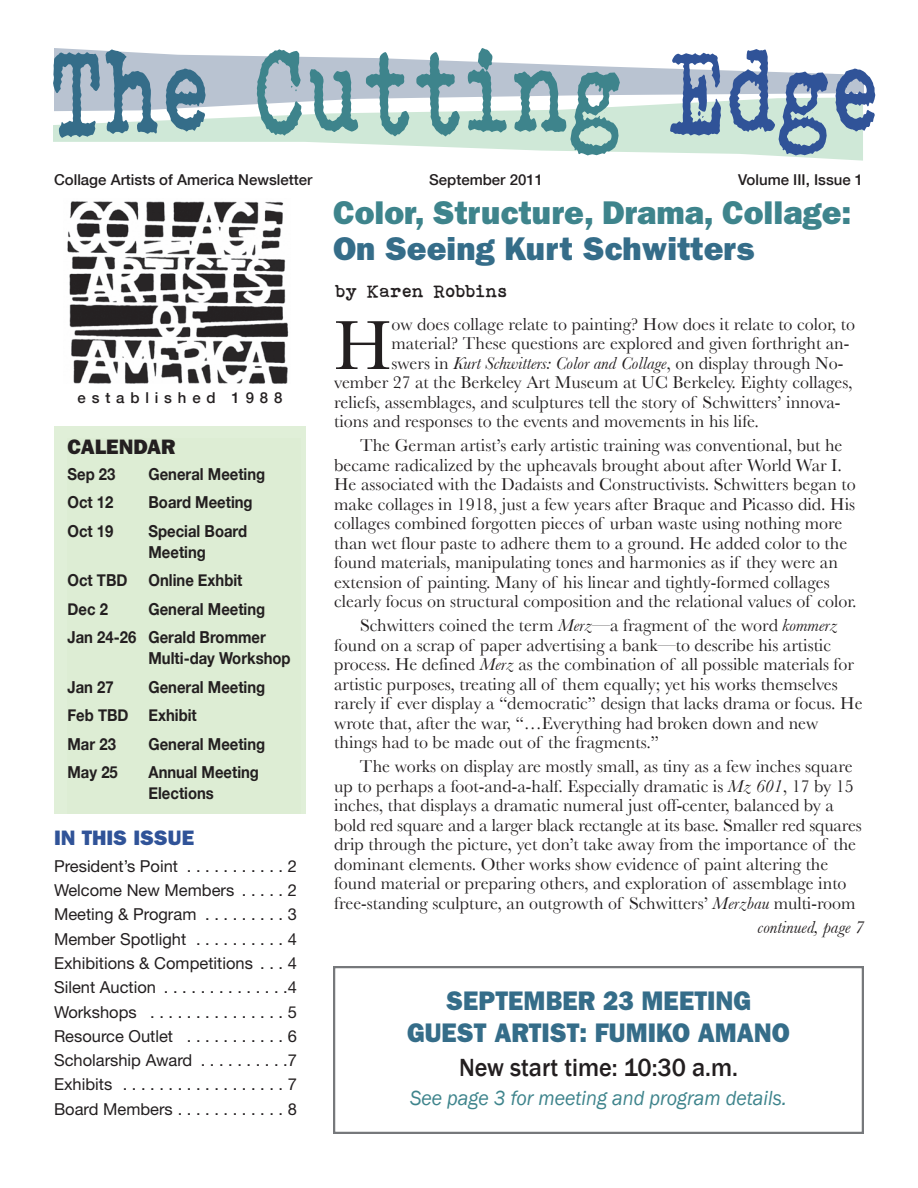
<style>
.page{position:relative;width:918px;height:1188px;background:#fff}
.page>*{position:absolute;margin:0;border:0;box-sizing:border-box;transform-origin:0 0}
.t1{font:120px "Bohemian Type Writer";color:#3e848c;scale:.73 1}
.t2{font:72.15px "Baskerville";color:#231f20}
.t3{font:33px "ITC Franklin Gothic Std Hvy";color:#3e848c}
.t4{font:33px "ITC Franklin Gothic Std Hvy";color:#356d89}
.t5{font:27px/31.5px "ITC Franklin Gothic Std Hvy";color:#356d89;text-align:center;scale:.95 1}
.t6{font:500 25.5px "Franklin Gothic";color:#231f20;scale:.95 1}
.t7{font:italic 21px "Franklin Gothic";color:#3e848c;scale:.95 1}
.t8{font:21px "ITC Franklin Gothic Std Hvy";color:#305398}
.t9{font:21px "ITC Franklin Gothic Std Hvy";color:#231f20}
.t10{font:18px/19.5px "Baskerville";color:#231f20}
.t11{font:italic 18px "Baskerville";color:#231f20}
.t12{font:18px "Bohemian Type Writer";color:#231f20}
.t13{font:16.5px/24.3px "Helvetica Neue LT Std";color:#231f20;text-align:justify}
.t14{font:700 16.5px/28.5px "Helvetica Neue";color:#231f20;scale:.9 1}
.t15{font:500 15px "Helvetica Neue";color:#231f20}
.t16{font:500 15px "Helvetica Neue";letter-spacing:.39em;color:#231f20}
.s1{color:#356d89}
.s2{color:#305398}
.s3{font-style:normal}
.s4{font-style:italic}
</style>
<div class="page">
<div style="left:54px;top:426px;width:252px;height:388px;background:#e0efd8"></div>
<img style="left:67px;top:201px;width:222px;height:183px">
<div style="left:68px;top:438px;width:233px;height:375px;background:#ddedd4"></div>
<svg style="left:54px;top:48px;width:810px;height:49px;fill:#b9c3d1"></svg>
<svg style="left:53px;top:97px;width:810px;height:64px;fill:#cfe8d7"></svg>
<div style="left:333px;top:966px;width:531px;height:168px;border:2px solid #76787b"></div>
<h1 class="t1" style="left:53px;top:22px;width:1139px"><span class="s1">The</span> Cutting <span class="s2">Edge</span></h1>
<p class="t15" style="left:54px;top:171px;width:260px">Collage Artists of America Newsletter</p>
<p class="t15" style="left:429px;top:171px;width:115px">September 2011</p>
<p class="t15" style="left:738px;top:171px;width:127px">Volume III, Issue 1</p>
<h3 class="t3" style="left:333px;top:200px;width:520px">Color, Structure, Drama, Collage:</h3>
<h3 class="t4" style="left:333px;top:236px;width:423px">On Seeing Kurt Schwitters</h3>
<p class="t16" style="left:78px;top:388px;width:206px">established 1988</p>
<p class="t9" style="left:68px;top:439px;width:109px">CALENDAR</p>
<p class="t14" style="left:68px;top:459px;width:55px">Sep 23</p>
<p class="t14" style="left:149px;top:459px;width:131px">General Meeting</p>
<p class="t14" style="left:68px;top:488px;width:53px">Oct 12</p>
<p class="t14" style="left:149px;top:488px;width:117px">Board Meeting</p>
<p class="t14" style="left:68px;top:516px;width:53px">Oct 19</p>
<p class="t14" style="left:149px;top:520px;width:111px;line-height:21px">Special Board<br>Meeting</p>
<p class="t14" style="left:68px;top:566px;width:68px">Oct TBD</p>
<p class="t14" style="left:149px;top:566px;width:106px">Online Exhbit</p>
<p class="t14" style="left:68px;top:594px;width:46px">Dec 2</p>
<p class="t14" style="left:68px;top:594px;width:222px;text-align:right">General Meeting<br>Jan 24-26 Gerald Brommer</p>
<p class="t14" style="left:149px;top:644px;width:159px">Multi-day Workshop</p>
<p class="t14" style="left:68px;top:672px;width:53px">Jan 27</p>
<p class="t14" style="left:68px;top:672px;width:221px;text-indent:81px">General Meeting<br>Feb TBD Exhibit<br>Mar 23</p>
<p class="t14" style="left:149px;top:729px;width:131px">General Meeting</p>
<p class="t14" style="left:68px;top:758px;width:57px">May 25</p>
<p class="t14" style="left:149px;top:761px;width:124px;line-height:21px">Annual Meeting<br>Elections</p>
<p class="t8" style="left:54px;top:830px;width:142px">IN THIS ISSUE</p>
<p class="t13" style="left:54px;top:855px;width:244px">President’s Point . . . . . . . . . . . 2<br>Welcome New Members . . . . . 2<br>Meeting &amp; Program . . . . . . . . . 3<br>Member Spotlight . . . . . . . . . . 4<br>Exhibitions &amp; Competitions . . . 4<br>Silent Auction . . . . . . . . . . . . . .4<br>Workshops . . . . . . . . . . . . . . . 5<br>Resource Outlet . . . . . . . . . . . 6<br>Scholarship Award . . . . . . . . . .7<br>Exhibits . . . . . . . . . . . . . . . . . . 7<br>Board Members . . . . . . . . . . . . 8</p>
<p class="t12" style="left:336px;top:281px;width:174px">by Karen Robbins</p>
<h2 class="t2" style="left:334px;top:304px;width:59px">H</h2>
<p class="t10" style="left:392px;top:314px;width:465px">ow does collage relate to painting? How does it relate to color, to</p>
<p class="t10" style="left:392px;top:334px;width:459px">material? These questions are explored and given forthright an-</p>
<p class="t11" style="left:392px;top:353px;width:453px"><span class="s3">swers in</span> Kurt Schwitters: Color and Collage<span class="s3">, on display through No-</span></p>
<p class="t10" style="left:334px;top:373px;width:520px">vember 27 at the Berkeley Art Museum at UC Berkeley. Eighty collages,</p>
<p class="t10" style="left:334px;top:392px;width:508px">reliefs, assemblages, and sculptures tell the story of Schwitters’ innova-</p>
<p class="t10" style="left:334px;top:412px;width:426px">tions and responses to the events and movements in his life.</p>
<p class="t10" style="left:334px;top:436px;width:524px;text-indent:26px">The German artist’s early artistic training was conventional, but he became radicalized by the upheavals brought about after World War I.<br>He associated with the Dadaists and Constructivists. Schwitters began to make collages in 1918, just a few years after Braque and Picasso did. His collages combined forgotten pieces of urban waste using nothing more than wet flour paste to adhere them to a ground. He added color to the found materials, manipulating tones and harmonies as if they were an extension of painting. Many of his linear and tightly-formed collages clearly focus on structural composition and the relational values of color.</p>
<p class="t10" style="left:334px;top:616px;width:530px;text-indent:26px">Schwitters coined the term <span class="s4">Merz</span>—a fragment of the word <span class="s4">kommerz </span>found on a scrap of paper advertising a bank—to describe his artistic process. He defined <span class="s4">Merz</span> as the combination of all possible materials for artistic purposes, treating all of them equally; yet his works themselves rarely if ever display a “democratic” design that lacks drama or focus. He wrote that, after the war, “…Everything had broken down and new things had to be made out of the fragments.”</p>
<p class="t10" style="left:334px;top:757px;width:529px;text-indent:26px">The works on display are mostly small, as tiny as a few inches square up to perhaps a foot-and-a-half. Especially dramatic is <span class="s4">Mz 601</span>, 17 by 15 inches, that displays a dramatic numeral just off-center, balanced by a bold red square and a larger black rectangle at its base. Smaller red squares drip through the picture, yet don’t take away from the importance of the dominant elements. Other works show evidence of paint altering the found material or preparing others, and exploration of assemblage into free-standing sculpture, an outgrowth of Schwitters’ <span class="s4">Merzbau</span> multi-room</p>
<p class="t11" style="left:758px;top:917px;width:108px">continued, page 7</p>
<h3 class="t5" style="left:407px;top:987px;width:404px">SEPTEMBER 23 MEETING<br>GUEST ARTIST: FUMIKO AMANO</h3>
<h3 class="t6" style="left:459px;top:1053px;width:295px">New start time: 10:30 a.m.</h3>
<p class="t7" style="left:410px;top:1085px;width:398px">See page 3 for meeting and program details.</p>
</div>
